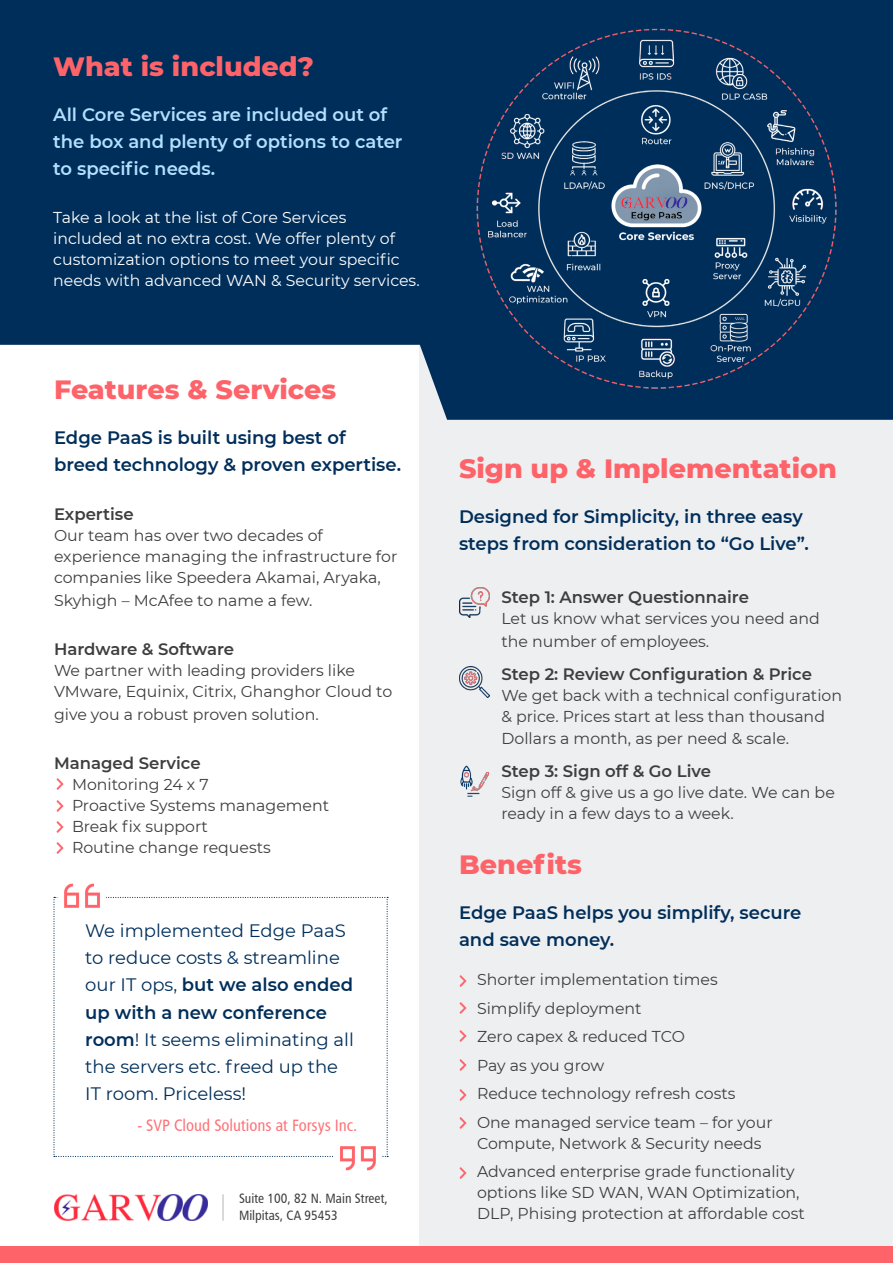
<style>
.page{position:relative;width:893px;height:1263px;background:#fff}
.page>*{position:absolute;margin:0;border:0;box-sizing:border-box;transform-origin:0 0}
.t1{font:800 27px "Montserrat";color:#fe6369}
.t2{font:600 18px/27px "Montserrat";color:#002e5a}
.t3{font:18px/27px "Montserrat";color:#002e5a}
.t4{font:600 18px/27px "Montserrat";color:#b3e0ff}
.t5{font:600 16.5px "Montserrat";color:#3e3e3f}
.t6{font:16.5px "Humanist 777 BT Roman Condensed B";color:#fe7278}
.t7{font:15.75px/21px "Montserrat";color:#3e3e3f}
.t8{font:15.75px/21px "Montserrat";color:#fff}
.t9{font:13.5px "Humanist 777 BT Roman Condensed B";color:#3e3e3f}
.s1{font-weight:600}
</style>
<div class="page">
<div style="left:420px;top:338px;width:473px;height:925px;background:#eeeff1"></div>
<img style="left:54px;top:1194px;width:153px;height:27px">
<div style="left:0;top:0;width:893px;height:127px;background:#002e5a"></div>
<svg style="left:0;top:127px;width:893px;height:293px;fill:#002e5a"></svg>
<svg style="left:56px;top:778px;width:8px;height:11px"></svg>
<svg style="left:56px;top:800px;width:8px;height:11px"></svg>
<svg style="left:56px;top:821px;width:8px;height:11px"></svg>
<svg style="left:56px;top:842px;width:8px;height:11px"></svg>
<svg style="left:459px;top:975px;width:8px;height:11px"></svg>
<svg style="left:459px;top:1002px;width:8px;height:11px"></svg>
<svg style="left:459px;top:1031px;width:8px;height:11px"></svg>
<svg style="left:459px;top:1059px;width:8px;height:11px"></svg>
<svg style="left:459px;top:1089px;width:8px;height:11px"></svg>
<svg style="left:459px;top:1118px;width:8px;height:11px"></svg>
<svg style="left:459px;top:1167px;width:8px;height:11px"></svg>
<img style="left:459px;top:587px;width:30px;height:30px">
<img style="left:459px;top:667px;width:30px;height:30px">
<img style="left:460px;top:766px;width:29px;height:30px">
<img style="left:443px;top:28px;width:427px;height:392px">
<svg style="left:53px;top:897px;width:335px;height:260px"></svg>
<img style="left:58px;top:883px;width:48px;height:36px">
<img style="left:334px;top:1135px;width:48px;height:36px">
<hr style="left:222px;top:1194px;width:2px;height:27px;background:#bcbdc0">
<div style="left:0;top:1246px;width:893px;height:17px;background:#fe6369"></div>
<p class="t1" style="left:53px;top:47px;width:262px">What is included?</p>
<p class="t4" style="left:53px;top:101px;width:351px">All Core Services are included out of the box and plenty of options to cater to specific needs.</p>
<p class="t8" style="left:53px;top:207px;width:368px">Take a look at the list of Core Services included at no extra cost. We offer plenty of customization options to meet your specific needs with advanced WAN &amp; Security services.</p>
<p class="t1" style="left:54px;top:369px;width:284px">Features &amp; Services</p>
<p class="t2" style="left:54px;top:423px;width:349px">Edge PaaS is built using best of breed technology &amp; proven expertise.</p>
<p class="t5" style="left:54px;top:503px;width:81px">Expertise</p>
<p class="t7" style="left:54px;top:525px;width:345px">Our team has over two decades of experience managing the infrastructure for companies like Speedera Akamai, Aryaka,</p>
<p class="t7" style="left:54px;top:589px;width:260px">Skyhigh – McAfee to name a few.</p>
<p class="t5" style="left:54px;top:638px;width:182px">Hardware &amp; Software</p>
<p class="t7" style="left:54px;top:660px;width:340px">We partner with leading providers like<br>VMware, Equinix, Citrix, Ghanghor Cloud to</p>
<p class="t7" style="left:54px;top:703px;width:266px">give you a robust proven solution.</p>
<p class="t5" style="left:54px;top:752px;width:148px">Managed Service</p>
<p class="t7" style="left:72px;top:774px;width:138px">Monitoring 24 x 7</p>
<p class="t7" style="left:72px;top:795px;width:259px">Proactive Systems management</p>
<p class="t7" style="left:72px;top:816px;width:138px">Break fix support</p>
<p class="t7" style="left:72px;top:837px;width:200px">Routine change requests</p>
<p class="t3" style="left:85px;top:917px;width:270px">We implemented Edge PaaS to reduce costs &amp; streamline our IT ops, <span class="s1">but we also ended up with a new conference room</span>! It seems eliminating all the servers etc. freed up the<br>IT room. Priceless!</p>
<p class="t6" style="left:137px;top:1115px;width:221px">- SVP Cloud Solutions at Forsys Inc.</p>
<p class="t9" style="left:239px;top:1190px;width:150px">Suite 100, 82 N. Main Street,</p>
<p class="t9" style="left:239px;top:1207px;width:100px">Milpitas, CA 95453</p>
<p class="t1" style="left:459px;top:448px;width:379px">Sign up &amp; Implementation</p>
<p class="t2" style="left:459px;top:502px;width:351px">Designed for Simplicity, in three easy steps from consideration to “Go Live”.</p>
<p class="t5" style="left:501px;top:586px;width:249px">Step 1: Answer Questionnaire</p>
<p class="t7" style="left:501px;top:607px;width:320px;line-height:22.5px">Let us know what services you need and the number of employees.</p>
<p class="t5" style="left:501px;top:662px;width:312px">Step 2: Review Configuration &amp; Price</p>
<p class="t7" style="left:501px;top:684px;width:342px">We get back with a technical configuration &amp; price. Prices start at less than thousand</p>
<p class="t7" style="left:501px;top:728px;width:289px">Dollars a month, as per need &amp; scale.</p>
<p class="t5" style="left:501px;top:760px;width:211px">Step 3: Sign off &amp; Go Live</p>
<p class="t7" style="left:501px;top:782px;width:335px">Sign off &amp; give us a go live date. We can be ready in a few days to a week.</p>
<p class="t1" style="left:459px;top:845px;width:124px">Benefits</p>
<p class="t2" style="left:459px;top:898px;width:344px">Edge PaaS helps you simplify, secure and save money.</p>
<p class="t7" style="left:477px;top:969px;width:242px">Shorter implementation times</p>
<p class="t7" style="left:477px;top:997px;width:166px">Simplify deployment</p>
<p class="t7" style="left:477px;top:1026px;width:210px">Zero capex &amp; reduced TCO</p>
<p class="t7" style="left:477px;top:1054px;width:129px">Pay as you grow</p>
<p class="t7" style="left:477px;top:1083px;width:260px">Reduce technology refresh costs</p>
<p class="t7" style="left:477px;top:1111px;width:297px">One managed service team – for your<br>Compute, Network &amp; Security needs</p>
<p class="t7" style="left:477px;top:1161px;width:329px">Advanced enterprise grade functionality options like SD WAN, WAN Optimization,<br>DLP, Phising protection at affordable cost</p>
</div>
